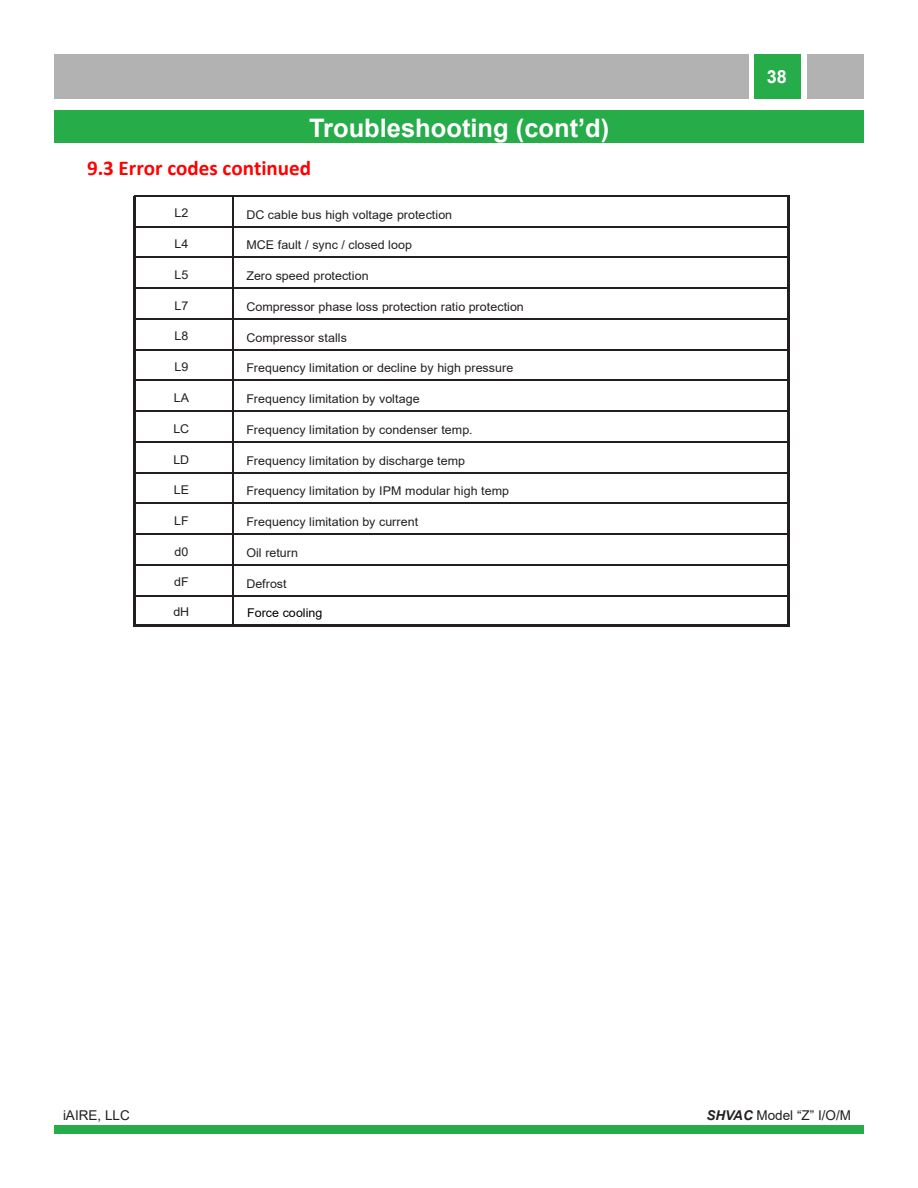
<style>
.page{position:relative;width:918px;height:1188px;background:#fff}
.page>*{position:absolute;margin:0;border:0;box-sizing:border-box;transform-origin:0 0}
.t1{font:700 25.5px "Arial";color:#fff}
.t2{font:700 21px "Calibri";color:#f00}
.t3{font:700 18px "Arial";color:#fff}
.t4{font:13.5px "Arial";color:#231f20}
.t5{font:12px "Arial";letter-spacing:.005em;color:#231f20}
.t6{font:12px "Arial";letter-spacing:.005em;color:#000}
.s1{font-style:inherit}
.s2{font-weight:700;font-style:italic}
</style>
<div class="page">
<div style="left:54px;top:55px;width:694px;height:44px;background:#b2b2b2"></div>
<div style="left:754px;top:55px;width:47px;height:44px;background:#27ac4a"></div>
<div style="left:54px;top:1126px;width:810px;height:8px;background:#27ac4a"></div>
<div style="left:807px;top:55px;width:57px;height:44px;background:#b2b2b2"></div>
<div style="left:54px;top:111px;width:810px;height:32px;background:#27ac4a"></div>
<hr style="left:134px;top:195px;width:98px;height:2px;background:#231f20">
<hr style="left:233px;top:195px;width:554px;height:2px;background:#231f20">
<hr style="left:134px;top:197px;width:2px;height:29px;background:#231f20">
<hr style="left:787px;top:197px;width:2px;height:29px;background:#231f20">
<hr style="left:136px;top:226px;width:96px;height:1px;background:#231f20">
<svg style="left:232px;top:195px;width:1px;height:32px"></svg>
<hr style="left:233px;top:226px;width:554px;height:1px;background:#231f20">
<hr style="left:134px;top:227px;width:2px;height:30px;background:#231f20">
<hr style="left:232px;top:227px;width:1px;height:30px;background:#231f20">
<hr style="left:787px;top:227px;width:2px;height:30px;background:#231f20">
<hr style="left:136px;top:257px;width:96px;height:1px;background:#231f20">
<hr style="left:233px;top:257px;width:554px;height:1px;background:#231f20">
<hr style="left:134px;top:258px;width:2px;height:29px;background:#231f20">
<hr style="left:787px;top:258px;width:2px;height:29px;background:#231f20">
<hr style="left:136px;top:287px;width:96px;height:2px;background:#231f20">
<hr style="left:233px;top:287px;width:554px;height:2px;background:#231f20">
<hr style="left:134px;top:289px;width:2px;height:29px;background:#231f20">
<hr style="left:787px;top:289px;width:2px;height:29px;background:#231f20">
<hr style="left:136px;top:318px;width:96px;height:2px;background:#231f20">
<hr style="left:233px;top:318px;width:554px;height:2px;background:#231f20">
<hr style="left:134px;top:320px;width:2px;height:29px;background:#231f20">
<hr style="left:787px;top:320px;width:2px;height:29px;background:#231f20">
<hr style="left:136px;top:349px;width:96px;height:1px;background:#231f20">
<svg style="left:232px;top:257px;width:1px;height:93px"></svg>
<hr style="left:233px;top:349px;width:554px;height:1px;background:#231f20">
<hr style="left:134px;top:350px;width:2px;height:30px;background:#231f20">
<hr style="left:232px;top:350px;width:1px;height:30px;background:#231f20">
<hr style="left:787px;top:350px;width:2px;height:30px;background:#231f20">
<hr style="left:136px;top:380px;width:96px;height:1px;background:#231f20">
<hr style="left:233px;top:380px;width:554px;height:1px;background:#231f20">
<hr style="left:134px;top:381px;width:2px;height:29px;background:#231f20">
<hr style="left:787px;top:381px;width:2px;height:29px;background:#231f20">
<hr style="left:136px;top:410px;width:96px;height:2px;background:#231f20">
<hr style="left:233px;top:410px;width:554px;height:2px;background:#231f20">
<hr style="left:134px;top:412px;width:2px;height:29px;background:#231f20">
<hr style="left:787px;top:412px;width:2px;height:29px;background:#231f20">
<hr style="left:136px;top:441px;width:96px;height:2px;background:#231f20">
<hr style="left:233px;top:441px;width:554px;height:2px;background:#231f20">
<hr style="left:134px;top:443px;width:2px;height:29px;background:#231f20">
<hr style="left:787px;top:443px;width:2px;height:29px;background:#231f20">
<hr style="left:136px;top:472px;width:96px;height:1px;background:#231f20">
<svg style="left:232px;top:380px;width:1px;height:93px"></svg>
<hr style="left:233px;top:472px;width:554px;height:1px;background:#231f20">
<hr style="left:134px;top:473px;width:2px;height:30px;background:#231f20">
<hr style="left:232px;top:473px;width:1px;height:30px;background:#231f20">
<hr style="left:787px;top:473px;width:2px;height:30px;background:#231f20">
<hr style="left:136px;top:503px;width:96px;height:1px;background:#231f20">
<hr style="left:233px;top:503px;width:554px;height:1px;background:#231f20">
<hr style="left:134px;top:504px;width:2px;height:29px;background:#231f20">
<hr style="left:787px;top:504px;width:2px;height:29px;background:#231f20">
<hr style="left:136px;top:533px;width:96px;height:2px;background:#231f20">
<hr style="left:233px;top:533px;width:554px;height:2px;background:#231f20">
<hr style="left:134px;top:535px;width:2px;height:29px;background:#231f20">
<hr style="left:787px;top:535px;width:2px;height:29px;background:#231f20">
<hr style="left:136px;top:564px;width:96px;height:2px;background:#231f20">
<hr style="left:233px;top:564px;width:554px;height:2px;background:#231f20">
<hr style="left:134px;top:566px;width:2px;height:29px;background:#231f20">
<hr style="left:787px;top:566px;width:2px;height:29px;background:#231f20">
<hr style="left:136px;top:595px;width:96px;height:1px;background:#231f20">
<hr style="left:233px;top:595px;width:554px;height:1px;background:#231f20">
<hr style="left:134px;top:596px;width:2px;height:28px;background:#231f20">
<hr style="left:136px;top:624px;width:96px;height:2px;background:#231f20">
<svg style="left:232px;top:503px;width:2px;height:123px"></svg>
<hr style="left:234px;top:624px;width:553px;height:2px;background:#231f20">
<hr style="left:787px;top:596px;width:2px;height:28px;background:#231f20">
<p class="t1" style="left:309px;top:110px;width:302px">Troubleshooting (cont’d)</p>
<p class="t2" style="left:87px;top:153px;width:226px">9.3 Error codes <span class="s1">continued</span></p>
<p class="t5" style="left:175px;top:205px;width:15px">L2</p>
<p class="t5" style="left:246px;top:206px;width:207px">DC cable bus high voltage protection</p>
<p class="t5" style="left:175px;top:236px;width:15px">L4</p>
<p class="t5" style="left:246px;top:237px;width:167px">MCE fault / sync / closed loop</p>
<p class="t5" style="left:175px;top:267px;width:15px">L5</p>
<p class="t5" style="left:246px;top:268px;width:124px">Zero speed protection</p>
<p class="t5" style="left:175px;top:297px;width:15px">L7</p>
<p class="t5" style="left:246px;top:298px;width:279px">Compressor phase loss protection ratio protection</p>
<p class="t5" style="left:175px;top:328px;width:15px">L8</p>
<p class="t5" style="left:246px;top:329px;width:102px">Compressor stalls</p>
<p class="t5" style="left:175px;top:359px;width:15px">L9</p>
<p class="t5" style="left:246px;top:360px;width:269px">Frequency limitation or decline by high pressure</p>
<p class="t5" style="left:174px;top:389px;width:17px">LA</p>
<p class="t5" style="left:246px;top:391px;width:175px">Frequency limitation by voltage</p>
<p class="t5" style="left:173px;top:420px;width:17px">LC</p>
<p class="t5" style="left:246px;top:421px;width:228px">Frequency limitation by condenser temp.</p>
<p class="t5" style="left:173px;top:451px;width:17px">LD</p>
<p class="t5" style="left:246px;top:452px;width:220px">Frequency limitation by discharge temp</p>
<p class="t5" style="left:174px;top:482px;width:17px">LE</p>
<p class="t5" style="left:246px;top:483px;width:264px">Frequency limitation by IPM modular high temp</p>
<p class="t5" style="left:174px;top:512px;width:16px">LF</p>
<p class="t5" style="left:246px;top:514px;width:173px">Frequency limitation by current</p>
<p class="t5" style="left:175px;top:543px;width:15px">d0</p>
<p class="t5" style="left:246px;top:544px;width:53px">Oil return</p>
<p class="t5" style="left:174px;top:574px;width:16px">dF</p>
<p class="t5" style="left:246px;top:575px;width:42px">Defrost</p>
<p class="t5" style="left:173px;top:604px;width:17px">dH</p>
<p class="t6" style="left:247px;top:604px;width:77px">Force cooling</p>
<h3 class="t3" style="left:767px;top:64px;width:22px">38</h3>
<p class="t4" style="left:63px;top:1106px;width:68px">iAIRE, LLC</p>
<p class="t4" style="left:706px;top:1106px;width:146px"><span class="s2">SHVAC</span> Model “Z” I/O/M</p>
</div>
